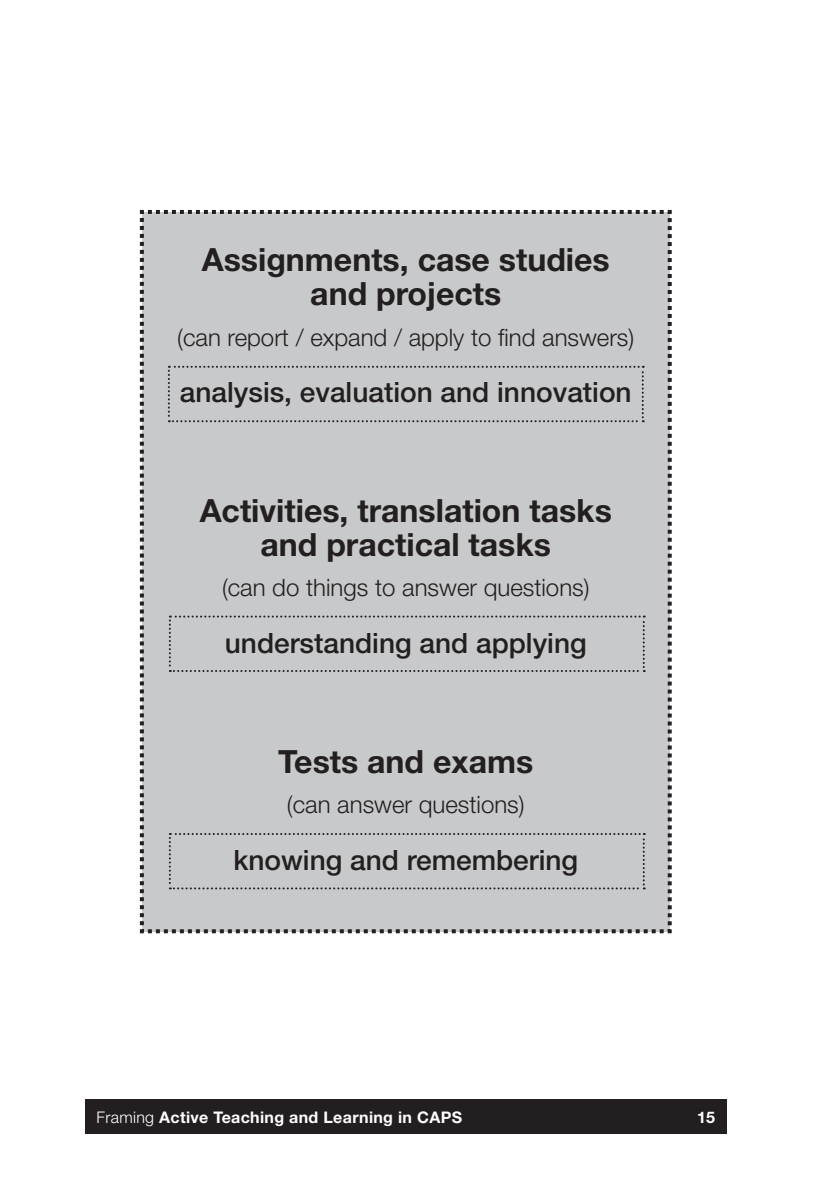
<style>
.page{position:relative;width:840px;height:1191px;background:#fff}
.page>*{position:absolute;margin:0;border:0;box-sizing:border-box;transform-origin:0 0}
.t1{font:700 32px/34px "Helvetica Neue LT Std";color:#231f20;text-align:center}
.t2{font:500 28px "Helvetica Neue LT Std";color:#231f20}
.t3{font:300 24px "Helvetica Neue LT Std";color:#231f20}
.t4{font:700 16px "Helvetica Neue LT Std";letter-spacing:.02em;color:#fff}
.s1{font-weight:300}
</style>
<div class="page">
<div style="left:85px;top:1100px;width:641px;height:34px;background:#231f20"></div>
<div style="left:140px;top:210px;width:531px;height:723px;background:#c7c9cb"></div>
<p class="t1" style="left:202px;top:242px;width:409px">Assignments, case studies and projects</p>
<p class="t3" style="left:177px;top:322px;width:458px">(can report / expand / apply to find answers)</p>
<p class="t2" style="left:180px;top:375px;width:453px">analysis, evaluation and innovation</p>
<p class="t1" style="left:199px;top:493px;width:413px">Activities, translation tasks and practical tasks</p>
<p class="t3" style="left:222px;top:573px;width:369px">(can do things to answer questions)</p>
<p class="t2" style="left:225px;top:626px;width:363px">understanding and applying</p>
<p class="t1" style="left:278px;top:744px;width:256px">Tests and exams</p>
<p class="t3" style="left:287px;top:790px;width:239px">(can answer questions)</p>
<p class="t2" style="left:233px;top:843px;width:346px">knowing and remembering</p>
<p class="t4" style="left:96px;top:1107px;width:367px"><span class="s1">Framing</span> Active Teaching and Learning in CAPS</p>
<p class="t4" style="left:696px;top:1107px;width:20px">15</p>
</div>
